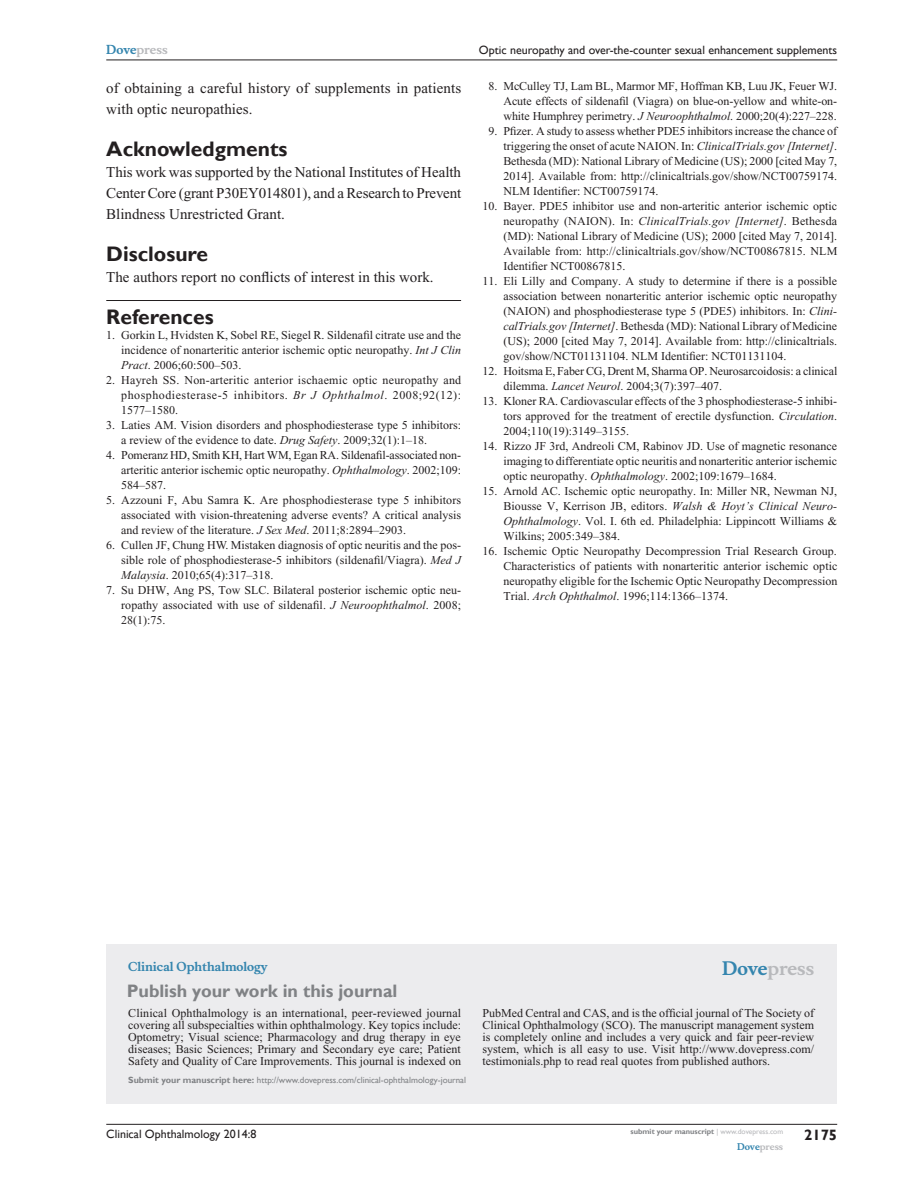
<style>
.page{position:relative;width:918px;height:1188px;background:#fff}
.page>*{position:absolute;margin:0;border:0;box-sizing:border-box;transform-origin:0 0}
.RefH{font:700 21px "Gill Sans";color:#231f20}
.PromBx-H1{font:700 18px "Gill Sans";color:#808285}
.PromBx-Brand{font:700 18px "Musee";color:#b8b9bc}
.TxF{font:15px/21px "Times New Roman";color:#231f20;text-align:justify}
.Tx{font:15px/21px "Times New Roman";letter-spacing:.005em;color:#231f20}
.t1{font:700 15px "Gill Sans";color:#231f20}
.RefNL2{font:12px/15px "Times New Roman";color:#231f20;text-align:justify}
.RefNL1{font:12px/15px "Times New Roman";color:#231f20;text-align:justify}
.PromBx-Tx{font:12px/12px "Times New Roman";color:#231f20;text-align:justify}
.t2{font:12px "Gill Sans";color:#231f20}
.PromBx-JrnlName{font:700 12px "Musee";color:#3485ae}
.t3{font:700 12px "Musee";color:#b8b9bc}
.PromBx-SubmitMssWebA{font:9px "Gill Sans";color:#808285}
.t4{font:700 9px "Musee";color:#b8b9bc}
.t5{font:700 7.5px "Gill Sans";color:#808285}
.s1{color:#3485ae}
.s2{font-style:italic}
.s3{font-weight:700}
.s4{font-weight:400;color:#b8b9bc}
</style>
<div class="page">
<div style="left:106px;top:944px;width:731px;height:159px;background:#ececee"></div>
<hr style="left:106px;top:1124px;width:731px;height:1px;background:#231f20">
<hr style="left:106px;top:60px;width:731px;height:1px;background:#231f20">
<hr style="left:106px;top:300px;width:355px;height:1px;background:#231f20">
<p class="t3" style="left:106px;top:43px;width:63px"><span class="s1">Dove</span>press</p>
<p class="Tx" style="left:106px;top:77px;width:357px">of obtaining a careful history of supplements in patients with optic neuropathies.</p>
<h1 class="RefH" style="left:106px;top:136px;width:183px">Acknowledgments</h1>
<p class="TxF" style="left:106px;top:161px;width:357px">This work was supported by the National Institutes of Health Center Core (grant P30EY014801), and a Research to Prevent Blindness Unrestricted Grant.</p>
<h1 class="RefH" style="left:106px;top:241px;width:103px">Disclosure</h1>
<p class="TxF" style="left:106px;top:266px;width:329px">The authors report no conflicts of interest in this work.</p>
<p class="RefH" style="left:106px;top:304px;width:109px">References</p>
<p class="RefNL1" style="left:121px;top:327px;width:341px;text-indent:-15px">1. Gorkin L, Hvidsten K, Sobel RE, Siegel R. Sildenafil citrate use and the incidence of nonarteritic anterior ischemic optic neuropathy. <span class="s2">Int J Clin Pract</span>. 2006;60:500–503.</p>
<p class="RefNL1" style="left:121px;top:372px;width:342px;text-indent:-15px">2. Hayreh SS. Non-arteritic anterior ischaemic optic neuropathy and phosphodiesterase-5 inhibitors. <span class="s2">Br J Ophthalmol</span>. 2008;92(12):<br>1577–1580.</p>
<p class="RefNL1" style="left:121px;top:417px;width:341px;text-indent:-15px">3. Laties AM. Vision disorders and phosphodiesterase type 5 inhibitors: a review of the evidence to date. <span class="s2">Drug Safety</span>. 2009;32(1):1–18.</p>
<p class="RefNL1" style="left:121px;top:447px;width:341px;text-indent:-15px">4. Pomeranz HD, Smith KH, Hart WM, Egan RA. Sildenafil-associated non&shy;arteritic anterior ischemic optic neuropathy. <span class="s2">Ophthalmology</span>. 2002;109:<br>584–587.</p>
<p class="RefNL1" style="left:121px;top:492px;width:341px;text-indent:-15px">5. Azzouni F, Abu Samra K. Are phosphodiesterase type 5 inhibitors associated with vision-threatening adverse events? A critical analysis and review of the literature. <span class="s2">J Sex Med</span>. 2011;8:2894–2903.</p>
<p class="RefNL1" style="left:121px;top:537px;width:341px;text-indent:-15px">6. Cullen JF, Chung HW. Mistaken diagnosis of optic neuritis and the pos&shy;sible role of phosphodiesterase-5 inhibitors (sildenafil/Viagra). <span class="s2">Med J Malaysia</span>. 2010;65(4):317–318.</p>
<p class="RefNL1" style="left:121px;top:582px;width:341px;text-indent:-15px">7. Su DHW, Ang PS, Tow SLC. Bilateral posterior ischemic optic neu&shy;ropathy associated with use of sildenafil. <span class="s2">J Neuroophthalmol</span>. 2008; 28(1):75.</p>
<p class="t2" style="left:479px;top:43px;width:360px">Optic neuropathy and over-the-counter sexual enhancement supplements</p>
<p class="RefNL2" style="left:503px;top:79px;width:335px;text-indent:-15px">8. McCulley TJ, Lam BL, Marmor MF, Hoffman KB, Luu JK, Feuer WJ.<br>Acute effects of sildenafil (Viagra) on blue-on-yellow and white-on&shy;white Humphrey perimetry. <span class="s2">J Neuroophthalmol</span>. 2000;20(4):227–228.</p>
<p class="RefNL2" style="left:503px;top:124px;width:335px;text-indent:-15px">9. Pfizer. A study to assess whether PDE5 inhibitors increase the chance of triggering the onset of acute NAION. In: <span class="s2">ClinicalTrials.gov [Internet]</span>.<br>Bethesda (MD): National Library of Medicine (US); 2000 [cited May 7, 2014]. Available from: http://clinicaltrials.gov/show/NCT00759174.<br>NLM Identifier: NCT00759174.</p>
<p class="RefNL2" style="left:503px;top:199px;width:335px;text-indent:-21px">10. Bayer. PDE5 inhibitor use and non-arteritic anterior ischemic optic neuropathy (NAION). In: <span class="s2">ClinicalTrials.gov [Internet]</span>. Bethesda (MD): National Library of Medicine (US); 2000 [cited May 7, 2014].<br>Available from: http://clinicaltrials.gov/show/NCT00867815. NLM Identifier NCT00867815.</p>
<p class="RefNL2" style="left:503px;top:274px;width:335px;text-indent:-21px">11. Eli Lilly and Company. A study to determine if there is a possible association between nonarteritic anterior ischemic optic neuropathy (NAION) and phosphodiesterase type 5 (PDE5) inhibitors. In: <span class="s2">Clini&shy;calTrials.gov [Internet]</span>. Bethesda (MD): National Library of Medicine (US); 2000 [cited May 7, 2014]. Available from: http://clinicaltrials. gov/show/NCT01131104. NLM Identifier: NCT01131104.</p>
<p class="RefNL2" style="left:503px;top:364px;width:335px;text-indent:-21px">12. Hoitsma E, Faber CG, Drent M, Sharma OP. Neurosarcoidosis: a clinical dilemma. <span class="s2">Lancet Neurol</span>. 2004;3(7):397–407.</p>
<p class="RefNL2" style="left:503px;top:394px;width:335px;text-indent:-21px">13. Kloner RA. Cardiovascular effects of the 3 phosphodiesterase-5 inhibi&shy;tors approved for the treatment of erectile dysfunction. <span class="s2">Circulation</span>.<br>2004;110(19):3149–3155.</p>
<p class="RefNL2" style="left:503px;top:439px;width:335px;text-indent:-21px">14. Rizzo JF 3rd, Andreoli CM, Rabinov JD. Use of magnetic resonance imaging to differentiate optic neuritis and nonarteritic anterior ischemic optic neuropathy. <span class="s2">Ophthalmology</span>. 2002;109:1679–1684.</p>
<p class="RefNL2" style="left:503px;top:484px;width:335px;text-indent:-21px">15. Arnold AC. Ischemic optic neuropathy. In: Miller NR, Newman NJ, Biousse V, Kerrison JB, editors. <span class="s2">Walsh &amp; Hoyt’s Clinical Neuro-Ophthalmology</span>. Vol. I. 6th ed. Philadelphia: Lippincott Williams &amp; Wilkins; 2005:349–384.</p>
<p class="RefNL2" style="left:503px;top:544px;width:336px;text-indent:-21px">16. Ischemic Optic Neuropathy Decompression Trial Research Group.<br>Characteristics of patients with nonarteritic anterior ischemic optic neuropathy eligible for the Ischemic Optic Neuropathy Decompression Trial. <span class="s2">Arch Ophthalmol</span>. 1996;114:1366–1374.</p>
<p class="PromBx-JrnlName" style="left:128px;top:959px;width:141px">Clinical Ophthalmology</p>
<p class="PromBx-H1" style="left:127px;top:980px;width:272px">Publish your work in this journal</p>
<p class="PromBx-Brand" style="left:722px;top:958px;width:94px"><span class="s1">Dove</span>press</p>
<p class="PromBx-Tx" style="left:128px;top:1007px;width:334px">Clinical Ophthalmology is an international, peer-reviewed journal covering all subspecialties within ophthalmology. Key topics include:<br>Optometry; Visual science; Pharmacology and drug therapy in eye diseases; Basic Sciences; Primary and Secondary eye care; Patient Safety and Quality of Care Improvements. This journal is indexed on</p>
<p class="PromBx-Tx" style="left:482px;top:1007px;width:333px">PubMed Central and CAS, and is the official journal of The Society of Clinical Ophthalmology (SCO). The manuscript management system is completely online and includes a very quick and fair peer-review system, which is all easy to use. Visit http://www.dovepress.com/ testimonials.php to read real quotes from published authors.</p>
<p class="PromBx-SubmitMssWebA" style="left:128px;top:1075px;width:339px"><span class="s3">Submit your manuscript here:</span> http://www.dovepress.com/clinical-ophthalmology-journal</p>
<p class="t2" style="left:106px;top:1127px;width:152px">Clinical Ophthalmology 2014:8</p>
<p class="t5" style="left:631px;top:1127px;width:154px">submit your manuscript <span class="s4">| www.dovepress.com</span></p>
<p class="t4" style="left:737px;top:1141px;width:48px"><span class="s1">Dove</span>press</p>
<p class="t1" style="left:804px;top:1126px;width:35px">2175</p>
</div>
